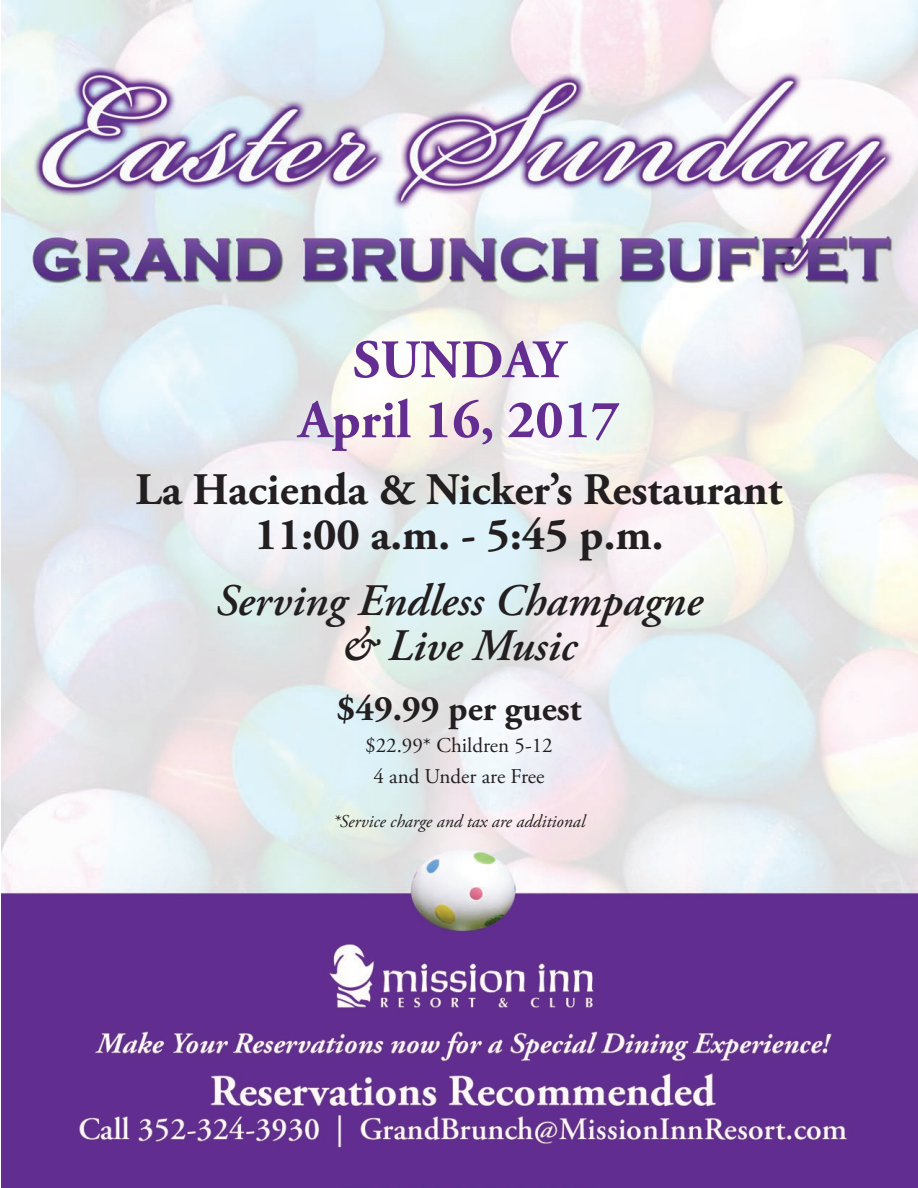
<style>
.page{position:relative;width:918px;height:1188px;background:#fff}
.page>*{position:absolute;margin:0;border:0;box-sizing:border-box;transform-origin:0 0}
.t1{font:700 54px/60px "Adobe Garamond Pro";color:#632d91;text-align:center}
.t2{font:700 45px/45px "Adobe Garamond Pro";color:#231f20;text-align:center}
.t3{font:italic 600 45px/45px "Adobe Garamond Pro";color:#231f20;text-align:center}
.t4{font:700 36px "Adobe Garamond Pro";color:#231f20}
.t5{font:21px/31.5px "Adobe Garamond Pro";color:#231f20;text-align:center}
.t6{font:italic 18px "Adobe Garamond Pro";color:#231f20}
</style>
<div class="page">
<img style="left:2px;top:0;width:916px;height:1188px">
<p class="t1" style="left:298px;top:331px;width:323px">SUNDAY<br>April 16, 2017</p>
<p class="t2" style="left:136px;top:468px;width:648px">La Hacienda &amp; Nicker’s Restaurant<br>11:00 a.m. - 5:45 p.m.</p>
<p class="t3" style="left:216px;top:580px;width:488px">Serving Endless Champagne &amp; Live Music</p>
<p class="t4" style="left:337px;top:688px;width:246px">$49.99 per guest</p>
<p class="t5" style="left:365px;top:730px;width:189px">$22.99* Children 5-12<br>4 and Under are Free</p>
<p class="t6" style="left:333px;top:810px;width:254px">*Service charge and tax are additional</p>
</div>
